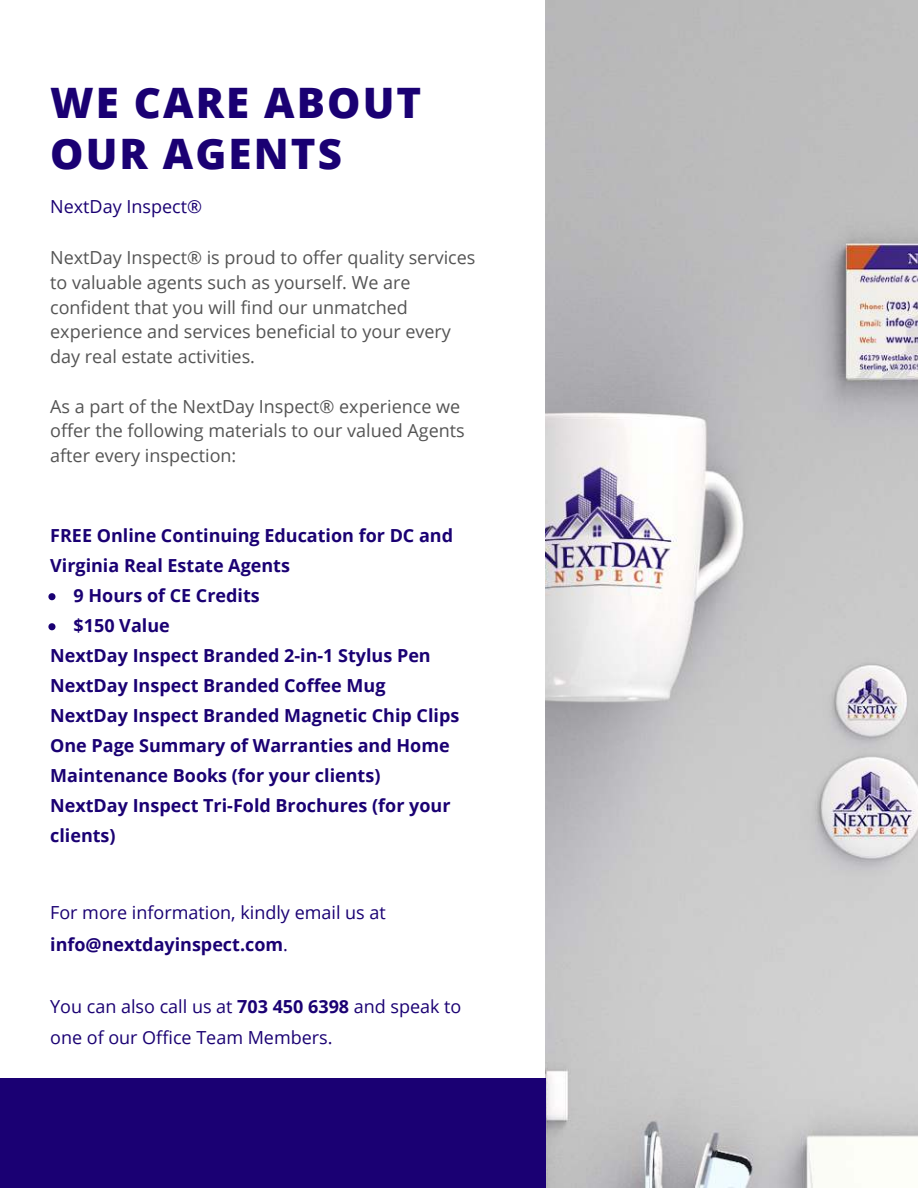
<style>
.page{position:relative;width:918px;height:1188px;background:#fff}
.page>*{position:absolute;margin:0;border:0;box-sizing:border-box;transform-origin:0 0}
.t1{font:800 42px/51.3px "Open Sans";letter-spacing:.05em;color:#1a0073}
.t2{font:700 18px/30px "Open Sans";color:#1a0073}
.t3{font:18px/24.8px "Open Sans";color:#545454}
.t4{font:18px/31px "Open Sans";color:#1a0073}
.s1{font-weight:700}
</style>
<div class="page">
<img style="left:546px;top:0;width:372px;height:1188px">
<div style="left:0;top:1078px;width:546px;height:110px;background:#1a0073"></div>
<svg style="left:48px;top:593px;width:7px;height:7px"></svg>
<svg style="left:48px;top:623px;width:7px;height:7px"></svg>
<h1 class="t1" style="left:50px;top:75px;width:373px">WE CARE ABOUT<br>OUR AGENTS</h1>
<p class="t4" style="left:50px;top:190px;width:153px">NextDay Inspect®</p>
<p class="t3" style="left:50px;top:245px;width:427px">NextDay Inspect® is proud to offer quality services to valuable agents such as yourself. We are confident that you will find our unmatched experience and services beneficial to your every day real estate activities.</p>
<p class="t3" style="left:50px;top:393px;width:416px">As a part of the NextDay Inspect® experience we offer the following materials to our valued Agents after every inspection:</p>
<p class="t2" style="left:50px;top:520px;width:404px">FREE Online Continuing Education for DC and<br>Virginia Real Estate Agents</p>
<p class="t2" style="left:74px;top:580px;width:188px">9 Hours of CE Credits $150 Value</p>
<p class="t2" style="left:50px;top:640px;width:411px">NextDay Inspect Branded 2-in-1 Stylus Pen NextDay Inspect Branded Coffee Mug NextDay Inspect Branded Magnetic Chip Clips One Page Summary of Warranties and Home Maintenance Books (for your clients)<br>NextDay Inspect Tri-Fold Brochures (for your clients)</p>
<p class="t4" style="left:50px;top:897px;width:337px">For more information, kindly email us at <span class="s1">info@nextdayinspect.com</span>.</p>
<p class="t4" style="left:50px;top:990px;width:413px">You can also call us at <span class="s1">703 450 6398</span> and speak to one of our Office Team Members.</p>
</div>
